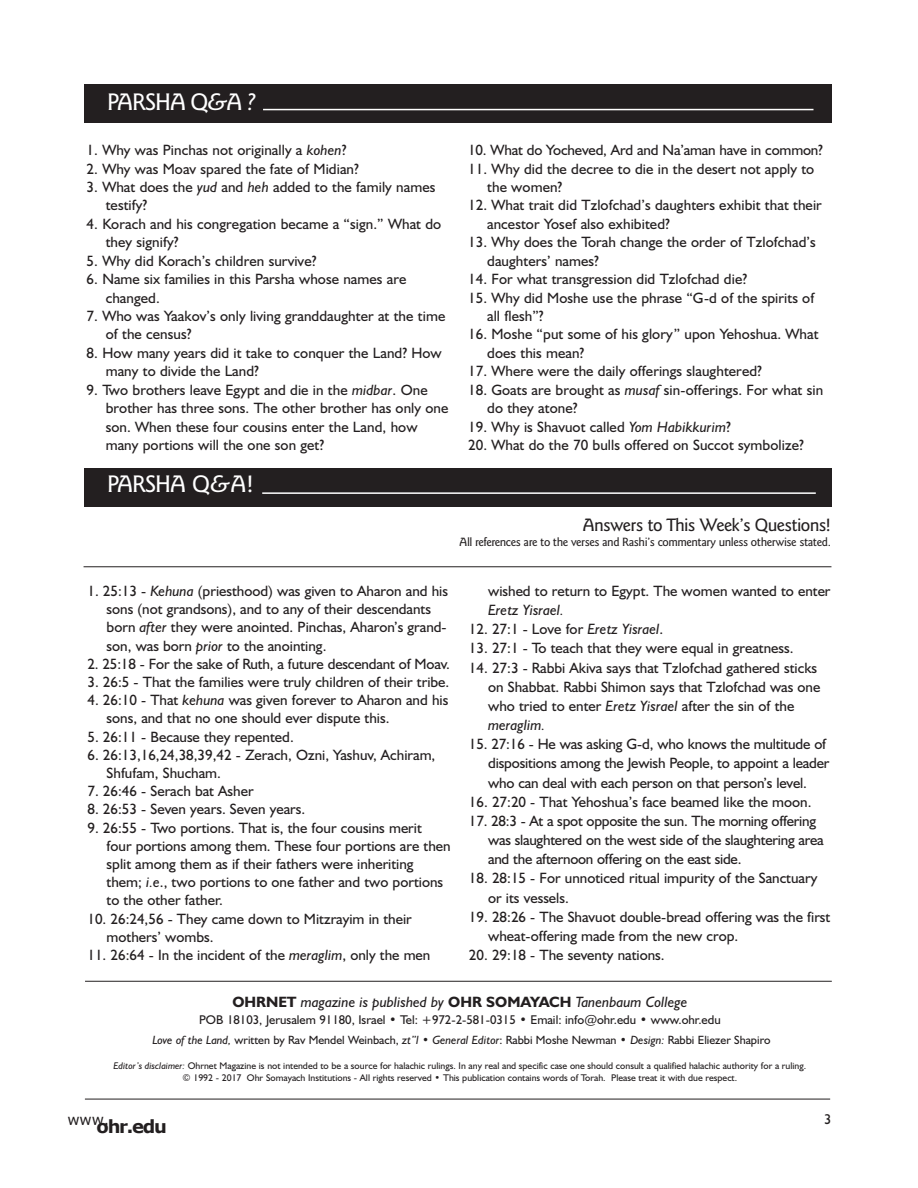
<style>
.page{position:relative;width:918px;height:1188px;background:#fff}
.page>*{position:absolute;margin:0;border:0;box-sizing:border-box;transform-origin:0 0}
.t1{font:500 24px "Goudy Sans IT Cby BT";letter-spacing:-.055em;color:#fff}
.t2{font:500 18px "Goudy Sans IT Cby BT";letter-spacing:-.035em;color:#231f20}
.t3{font:700 18px "Verdana";letter-spacing:-.07em;color:#231f20}
.t4{font:15px/18.5px "Humanist 521 BT";color:#231f20}
.t5{font:italic 15px "Humanist 521 BT";color:#231f20}
.t6{font:15px "Verdana";color:#231f20}
.t7{font:14.25px "Humanist 521 BT";color:#231f20}
.t8{font:12.75px "Humanist 521 BT";color:#231f20}
.t9{font:12px "Humanist 521 BT";color:#231f20}
.t10{font:500 12px "Goudy Sans IT Cby BT";letter-spacing:-.035em;color:#231f20}
.t11{font:9.75px/11.7px "Humanist 521 BT";color:#231f20;text-align:center}
.s1{font-style:italic}
.s2{font-weight:700;font-style:normal}
</style>
<div class="page">
<hr style="left:85px;top:1099px;width:745px;height:1px;background:#231f20">
<div style="left:84px;top:85px;width:748px;height:38px;background:#231f20"></div>
<div style="left:84px;top:469px;width:748px;height:38px;background:#231f20"></div>
<hr style="left:263px;top:109px;width:551px;height:1px;background:#fff">
<hr style="left:262px;top:492px;width:554px;height:2px;background:#fff">
<hr style="left:84px;top:567px;width:747px;height:1px;background:#231f20">
<hr style="left:85px;top:981px;width:747px;height:1px;background:#231f20">
<h1 class="t1" style="left:107px;top:88px;width:150px">PARSHA Q<span class="s1">&amp;</span>A <span class="s1">?</span></h1>
<p class="t4" style="left:87px;top:141px;width:261px">1. Why was Pinchas not originally a <span class="s1">kohen</span>?</p>
<p class="t4" style="left:87px;top:159px;width:274px">2. Why was Moav spared the fate of Midian?</p>
<p class="t4" style="left:106px;top:178px;width:331px;text-indent:-19px">3. What does the <span class="s1">yud</span> and <span class="s1">heh</span> added to the family names testify?</p>
<p class="t4" style="left:106px;top:214px;width:337px;text-indent:-19px">4. Korach and his congregation became a “sign.” What do they signify?</p>
<p class="t4" style="left:87px;top:251px;width:231px">5. Why did Korach’s children survive?</p>
<p class="t4" style="left:106px;top:270px;width:302px;text-indent:-19px">6. Name six families in this Parsha whose names are changed.</p>
<p class="t4" style="left:106px;top:307px;width:341px;text-indent:-19px">7. Who was Yaakov’s only living granddaughter at the time of the census?</p>
<p class="t4" style="left:106px;top:343px;width:338px;text-indent:-19px">8. How many years did it take to conquer the Land? How many to divide the Land?</p>
<p class="t4" style="left:106px;top:380px;width:344px;text-indent:-19px">9. Two brothers leave Egypt and die in the <span class="s1">midbar</span>. One brother has three sons. The other brother has only one son. When these four cousins enter the Land, how many portions will the one son get?</p>
<h1 class="t1" style="left:107px;top:470px;width:148px">PARSHA Q<span class="s1">&amp;</span>A!</h1>
<p class="t4" style="left:468px;top:141px;width:356px">10. What do Yocheved, Ard and Na’aman have in common?</p>
<p class="t4" style="left:487px;top:159px;width:329px;text-indent:-19px">11. Why did the decree to die in the desert not apply to the women?</p>
<p class="t4" style="left:487px;top:196px;width:336px;text-indent:-19px">12. What trait did Tzlofchad’s daughters exhibit that their ancestor Yosef also exhibited?</p>
<p class="t4" style="left:487px;top:233px;width:330px;text-indent:-19px">13. Why does the Torah change the order of Tzlofchad’s daughters’ names?</p>
<p class="t4" style="left:468px;top:270px;width:281px">14. For what transgression did Tzlofchad die?</p>
<p class="t4" style="left:487px;top:288px;width:329px;text-indent:-19px">15. Why did Moshe use the phrase “G-d of the spirits of all flesh”?</p>
<p class="t4" style="left:487px;top:325px;width:333px;text-indent:-19px">16. Moshe “put some of his glory” upon Yehoshua. What does this mean?</p>
<p class="t4" style="left:468px;top:362px;width:295px">17. Where were the daily offerings slaughtered?</p>
<p class="t4" style="left:487px;top:380px;width:338px;text-indent:-19px">18. Goats are brought as <span class="s1">musaf</span> sin-offerings. For what sin do they atone?</p>
<p class="t4" style="left:468px;top:417px;width:264px">19. Why is Shavuot called <span class="s1">Yom Habikkurim</span>?</p>
<p class="t4" style="left:468px;top:436px;width:337px">20. What do the 70 bulls offered on Succot symbolize?</p>
<p class="t2" style="left:582px;top:515px;width:250px">Answers to This Week’s Questions!</p>
<p class="t10" style="left:459px;top:535px;width:373px">All references are to the verses and Rashi’s commentary unless otherwise stated.</p>
<p class="t4" style="left:107px;top:582px;width:343px;text-indent:-19px">1. 25:13 - <span class="s1">Kehuna</span> (priesthood) was given to Aharon and his sons (not grandsons), and to any of their descendants born <span class="s1">after</span> they were anointed. Pinchas, Aharon’s grand&shy;son, was born <span class="s1">prior</span> to the anointing.</p>
<p class="t4" style="left:87px;top:654px;width:364px">2. 25:18 - For the sake of Ruth, a future descendant of Moav.</p>
<p class="t4" style="left:87px;top:673px;width:363px">3. 26:5 - That the families were truly children of their tribe.</p>
<p class="t4" style="left:107px;top:691px;width:343px;text-indent:-19px">4. 26:10 - That <span class="s1">kehuna</span> was given forever to Aharon and his sons, and that no one should ever dispute this.</p>
<p class="t4" style="left:87px;top:727px;width:208px">5. 26:11 - Because they repented.</p>
<p class="t4" style="left:107px;top:746px;width:330px;text-indent:-19px">6. 26:13,16,24,38,39,42 - Zerach, Ozni, Yashuv, Achiram,<br>Shfufam, Shucham.</p>
<p class="t4" style="left:87px;top:782px;width:168px">7. 26:46 - Serach bat Asher</p>
<p class="t4" style="left:87px;top:800px;width:219px">8. 26:53 - Seven years. Seven years.</p>
<p class="t4" style="left:107px;top:818px;width:346px;text-indent:-19px">9. 26:55 - Two portions. That is, the four cousins merit four portions among them. These four portions are then split among them as if their fathers were inheriting them; <span class="s1">i.e</span>., two portions to one father and two portions to the other father.</p>
<p class="t4" style="left:107px;top:909px;width:307px;text-indent:-19px">10. 26:24,56 - They came down to Mitzrayim in their mothers’ wombs.</p>
<p class="t4" style="left:88px;top:946px;width:344px">11. 26:64 - In the incident of the <span class="s1">meraglim</span>, only the men</p>
<p class="t4" style="left:488px;top:582px;width:344px">wished to return to Egypt. The women wanted to enter</p>
<p class="t5" style="left:488px;top:601px;width:77px">Eretz Yisrael.</p>
<p class="t4" style="left:469px;top:620px;width:196px">12. 27:1 - Love for <span class="s1">Eretz Yisrael</span>.</p>
<p class="t4" style="left:469px;top:639px;width:326px">13. 27:1 - To teach that they were equal in greatness.</p>
<p class="t4" style="left:488px;top:658px;width:334px;line-height:19.2px;text-indent:-19px">14. 27:3 - Rabbi Akiva says that Tzlofchad gathered sticks on Shabbat. Rabbi Shimon says that Tzlofchad was one who tried to enter <span class="s1">Eretz Yisrael</span> after the sin of the <span class="s1">meraglim.</span></p>
<p class="t4" style="left:488px;top:734px;width:343px;line-height:19.2px;text-indent:-19px">15. 27:16 - He was asking G-d, who knows the multitude of dispositions among the Jewish People, to appoint a leader who can deal with each person on that person’s level.</p>
<p class="t4" style="left:469px;top:792px;width:344px">16. 27:20 - That Yehoshua’s face beamed like the moon.</p>
<p class="t4" style="left:488px;top:811px;width:337px;line-height:19.2px;text-indent:-19px">17. 28:3 - At a spot opposite the sun. The morning offering was slaughtered on the west side of the slaughtering area and the afternoon offering on the east side.</p>
<p class="t4" style="left:488px;top:869px;width:331px;line-height:19.2px;text-indent:-19px">18. 28:15 - For unnoticed ritual impurity of the Sanctuary or its vessels.</p>
<p class="t4" style="left:488px;top:907px;width:344px;line-height:19.2px;text-indent:-19px">19. 28:26 - The Shavuot double-bread offering was the first wheat-offering made from the new crop.</p>
<p class="t4" style="left:469px;top:946px;width:197px">20. 29:18 - The seventy nations.</p>
<p class="t5" style="left:232px;top:993px;width:456px"><span class="s2">OHRNET</span> magazine is published by <span class="s2">OHR SOMAYACH</span> Tanenbaum College</p>
<p class="t8" style="left:199px;top:1012px;width:523px">POB 18103, Jerusalem 91180, Israel • Tel: +972-2-581-0315 • Email: info@ohr.edu • www.ohr.edu</p>
<p class="t9" style="left:153px;top:1033px;width:620px"><span class="s1">Love of the Land,</span> written by Rav Mendel Weinbach, <span class="s1">zt”l</span> • <span class="s1">General Editor</span>: Rabbi Moshe Newman • <span class="s1">Design:</span> Rabbi Eliezer Shapiro</p>
<p class="t11" style="left:114px;top:1060px;width:694px"><span class="s1">Editor’s disclaimer:</span> Ohrnet Magazine is not intended to be a source for halachic rulings. In any real and specific case one should consult a qualified halachic authority for a ruling. © 1992 - 2017 Ohr Somayach Institutions - All rights reserved • This publication contains words of Torah. Please treat it with due respect.</p>
<p class="t6" style="left:67px;top:1109px;width:43px">www.</p>
<p class="t7" style="left:824px;top:1111px;width:9px">3</p>
<p class="t3" style="left:97px;top:1115px;width:72px">ohr.edu</p>
</div>
